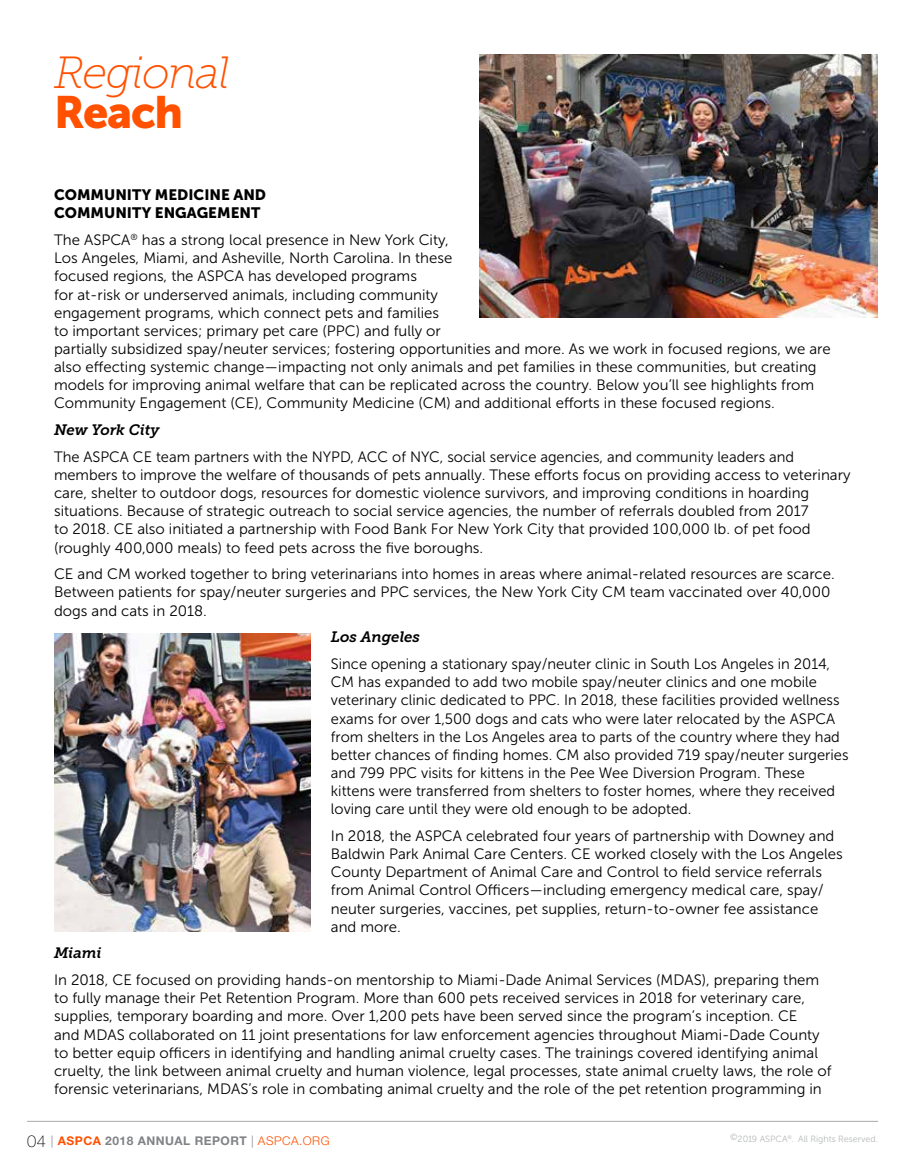
<style>
.page{position:relative;width:905px;height:1175px;background:#fff}
.page>*{position:absolute;margin:0;border:0;box-sizing:border-box;transform-origin:0 0}
.t1{font:italic 45px "Museo Slab 100";letter-spacing:-.035em;color:#ff5100}
.t2{font:45px "Museo Sans 900";letter-spacing:-.03em;color:#ff5100}
.t3{font:15px/18.1px "Museo Sans 300";color:#000}
.t4{font:15px/18.1px "Museo Sans 900";color:#000}
.t5{font:italic 15px "Museo Slab 700";color:#000}
.t6{font:700 12px "Helvetica Neue LT Std";letter-spacing:.04em;color:#808285}
.t7{font:9px "Museo Sans 300";color:#b6b8ba}
.s1{font-weight:100;font-size:16.5px;color:#000}
.s2{font-weight:300}
.s3{color:#ff5100}
.s4{font-weight:300;color:#ff5100}
</style>
<div class="page">
<img style="left:54px;top:633px;width:256px;height:298px">
<img style="left:479px;top:54px;width:399px;height:263px">
<hr style="left:27px;top:1120px;width:851px;height:1px;background:#a7a9ac">
<h1 class="t1" style="left:54px;top:48px;width:177px">Regional</h1>
<h1 class="t2" style="left:54px;top:87px;width:131px">Reach</h1>
<p class="t4" style="left:54px;top:186px;width:213px">COMMUNITY MEDICINE AND<br>COMMUNITY ENGAGEMENT</p>
<p class="t3" style="left:54px;top:231px;width:778px">The ASPCA<sup>®</sup> has a strong local presence in New York City,<br>Los Angeles, Miami, and Asheville, North Carolina. In these<br>focused regions, the ASPCA has developed programs<br>for at-risk or underserved animals, including community<br>engagement programs, which connect pets and families<br>to important services; primary pet care (PPC) and fully or<br>partially subsidized spay/neuter services; fostering opportunities and more. As we work in focused regions, we are also effecting systemic change—impacting not only animals and pet families in these communities, but creating models for improving animal welfare that can be replicated across the country. Below you’ll see highlights from Community Engagement (CE), Community Medicine (CM) and additional efforts in these focused regions.</p>
<p class="t5" style="left:54px;top:421px;width:107px">New York City</p>
<p class="t3" style="left:54px;top:448px;width:798px">The ASPCA CE team partners with the NYPD, ACC of NYC, social service agencies, and community leaders and members to improve the welfare of thousands of pets annually. These efforts focus on providing access to veterinary care, shelter to outdoor dogs, resources for domestic violence survivors, and improving conditions in hoarding situations. Because of strategic outreach to social service agencies, the number of referrals doubled from 2017<br>to 2018. CE also initiated a partnership with Food Bank For New York City that provided 100,000 lb. of pet food (roughly 400,000 meals) to feed pets across the five boroughs.</p>
<p class="t3" style="left:54px;top:565px;width:782px">CE and CM worked together to bring veterinarians into homes in areas where animal-related resources are scarce.<br>Between patients for spay/neuter surgeries and PPC services, the New York City CM team vaccinated over 40,000 dogs and cats in 2018.</p>
<p class="t5" style="left:331px;top:629px;width:91px">Los Angeles</p>
<p class="t3" style="left:331px;top:655px;width:519px">Since opening a stationary spay/neuter clinic in South Los Angeles in 2014, CM has expanded to add two mobile spay/neuter clinics and one mobile veterinary clinic dedicated to PPC. In 2018, these facilities provided wellness exams for over 1,500 dogs and cats who were later relocated by the ASPCA from shelters in the Los Angeles area to parts of the country where they had better chances of finding homes. CM also provided 719 spay/neuter surgeries and 799 PPC visits for kittens in the Pee Wee Diversion Program. These kittens were transferred from shelters to foster homes, where they received loving care until they were old enough to be adopted.</p>
<p class="t3" style="left:331px;top:827px;width:513px">In 2018, the ASPCA celebrated four years of partnership with Downey and Baldwin Park Animal Care Centers. CE worked closely with the Los Angeles County Department of Animal Care and Control to field service referrals from Animal Control Officers—including emergency medical care, spay/ neuter surgeries, vaccines, pet supplies, return-to-owner fee assistance and more.</p>
<p class="t5" style="left:54px;top:944px;width:49px">Miami</p>
<p class="t3" style="left:54px;top:971px;width:779px">In 2018, CE focused on providing hands-on mentorship to Miami-Dade Animal Services (MDAS), preparing them to fully manage their Pet Retention Program. More than 600 pets received services in 2018 for veterinary care, supplies, temporary boarding and more. Over 1,200 pets have been served since the program’s inception. CE<br>and MDAS collaborated on 11 joint presentations for law enforcement agencies throughout Miami-Dade County to better equip officers in identifying and handling animal cruelty cases. The trainings covered identifying animal cruelty, the link between animal cruelty and human violence, legal processes, state animal cruelty laws, the role of forensic veterinarians, MDAS’s role in combating animal cruelty and the role of the pet retention programming in</p>
<p class="t6" style="left:27px;top:1133px;width:304px"><span class="s1">04</span> <span class="s2">|</span> <span class="s3">ASPCA</span> 2018 ANNUAL REPORT <span class="s2">|</span> <span class="s4">ASPCA.ORG</span></p>
<p class="t7" style="left:730px;top:1133px;width:149px">©2019 ASPCA<sup>®</sup>. All Rights Reserved.</p>
</div>
